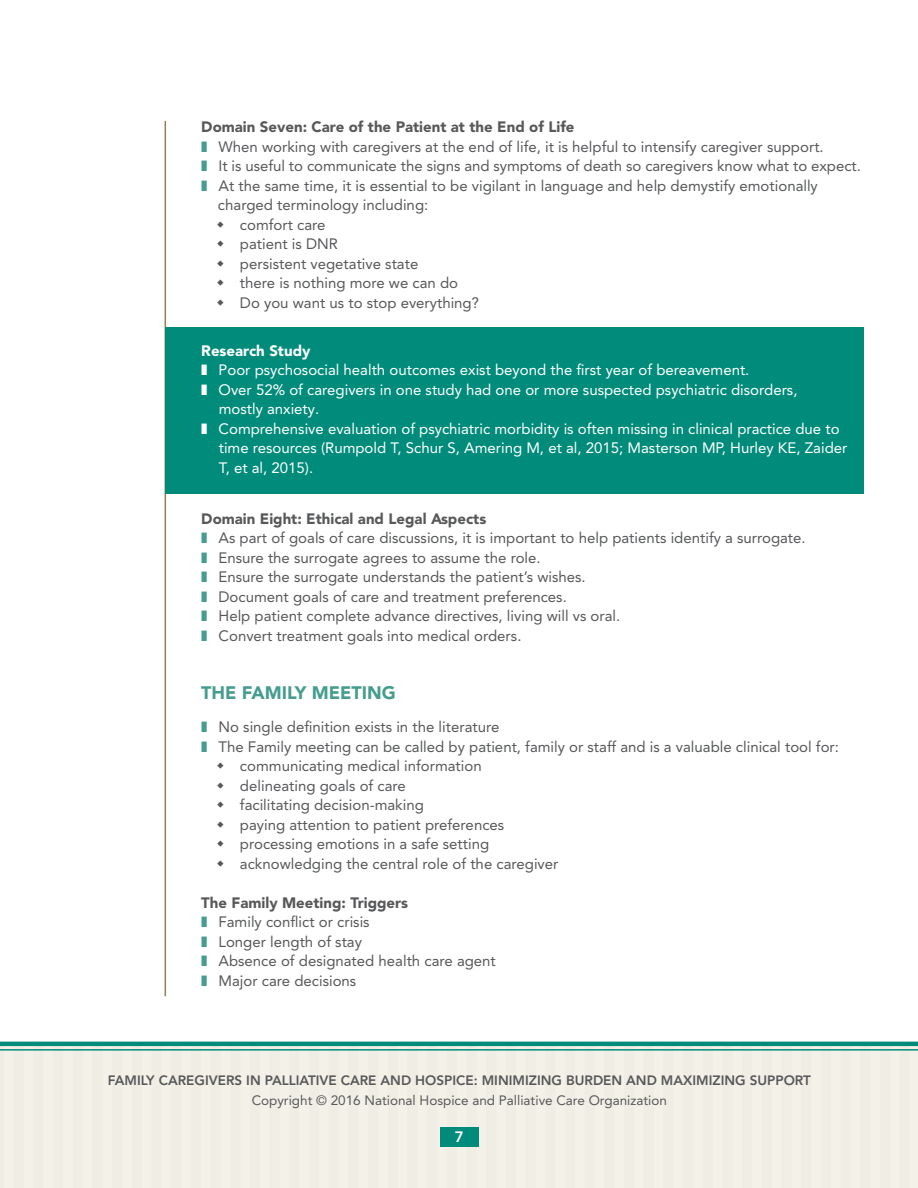
<style>
.page{position:relative;width:918px;height:1188px;background:#fff}
.page>*{position:absolute;margin:0;border:0;box-sizing:border-box;transform-origin:0 0}
.t1{font:900 18px "Avenir LT Pro";color:#469d8f}
.t2{font:15px/19.5px "Avenir LT Pro";color:#57585a}
.t3{font:15px/19.5px "Avenir LT Pro";color:#fff}
.t4{font:900 15px "Avenir LT Pro";color:#57585a}
.t5{font:900 15px "Avenir LT Pro";color:#fff}
.t6{font:800 15px "Avenir";color:#fff}
.t7{font:800 13.5px "Avenir";color:#57585a}
.t8{font:13.5px "Avenir";color:#57585a}
</style>
<div class="page">
<div style="left:0;top:1046px;width:918px;height:142px;background:#f0eee5"></div>
<hr style="left:0;top:1042px;width:918px;height:4px;background:#008b7b">
<hr style="left:0;top:1049px;width:918px;height:2px;background:#008b7b">
<div style="left:440px;top:1127px;width:39px;height:20px;background:#008b7b"></div>
<hr style="left:165px;top:121px;width:1px;height:875px;background:#977f53">
<div style="left:165px;top:327px;width:699px;height:167px;background:#008b7b"></div>
<p class="t4" style="left:201px;top:122px;width:375px">Domain Seven: Care of the Patient at the End of Life</p>
<p class="t2" style="left:219px;top:138px;width:607px">When working with caregivers at the end of life, it is helpful to intensify caregiver support.</p>
<p class="t2" style="left:219px;top:158px;width:644px">It is useful to communicate the signs and symptoms of death so caregivers know what to expect.</p>
<p class="t2" style="left:219px;top:177px;width:601px">At the same time, it is essential to be vigilant in language and help demystify emotionally</p>
<p class="t2" style="left:218px;top:197px;width:212px">charged terminology including:</p>
<p class="t2" style="left:240px;top:216px;width:87px">comfort care</p>
<p class="t2" style="left:240px;top:236px;width:100px">patient is DNR</p>
<p class="t2" style="left:240px;top:255px;width:180px">persistent vegetative state</p>
<p class="t2" style="left:240px;top:275px;width:220px">there is nothing more we can do</p>
<p class="t2" style="left:240px;top:294px;width:241px">Do you want us to stop everything?</p>
<p class="t5" style="left:201px;top:345px;width:111px">Research Study</p>
<p class="t3" style="left:219px;top:362px;width:630px">Poor psychosocial health outcomes exist beyond the first year of bereavement.<br>Over 52% of caregivers in one study had one or more suspected psychiatric disorders,<br>mostly anxiety.<br>Comprehensive evaluation of psychiatric morbidity is often missing in clinical practice due to time resources (Rumpold T, Schur S, Amering M, et al, 2015; Masterson MP, Hurley KE, Zaider T, et al, 2015).</p>
<p class="t4" style="left:201px;top:513px;width:287px">Domain Eight: Ethical and Legal Aspects</p>
<p class="t2" style="left:219px;top:530px;width:589px">As part of goals of care discussions, it is important to help patients identify a surrogate.<br>Ensure the surrogate agrees to assume the role.<br>Ensure the surrogate understands the patient’s wishes.<br>Document goals of care and treatment preferences.<br>Help patient complete advance directives, living will vs oral.<br>Convert treatment goals into medical orders.</p>
<p class="t1" style="left:201px;top:686px;width:196px">THE FAMILY MEETING</p>
<p class="t2" style="left:219px;top:719px;width:282px">No single definition exists in the literature</p>
<p class="t2" style="left:219px;top:738px;width:622px">The Family meeting can be called by patient, family or staff and is a valuable clinical tool for:</p>
<p class="t2" style="left:240px;top:758px;width:243px">communicating medical information</p>
<p class="t2" style="left:240px;top:777px;width:167px">delineating goals of care</p>
<p class="t2" style="left:240px;top:797px;width:185px">facilitating decision-making</p>
<p class="t2" style="left:240px;top:816px;width:266px">paying attention to patient preferences</p>
<p class="t2" style="left:240px;top:836px;width:251px">processing emotions in a safe setting</p>
<p class="t2" style="left:240px;top:855px;width:320px">acknowledging the central role of the caregiver</p>
<p class="t4" style="left:201px;top:897px;width:208px">The Family Meeting: Triggers</p>
<p class="t2" style="left:219px;top:914px;width:279px">Family conflict or crisis<br>Longer length of stay<br>Absence of designated health care agent<br>Major care decisions</p>
<p class="t7" style="left:108px;top:1070px;width:705px">FAMILY CAREGIVERS IN PALLIATIVE CARE AND HOSPICE: MINIMIZING BURDEN AND MAXIMIZING SUPPORT</p>
<p class="t8" style="left:252px;top:1089px;width:417px">Copyright © 2016 National Hospice and Palliative Care Organization</p>
<p class="t6" style="left:455px;top:1125px;width:10px">7</p>
</div>
